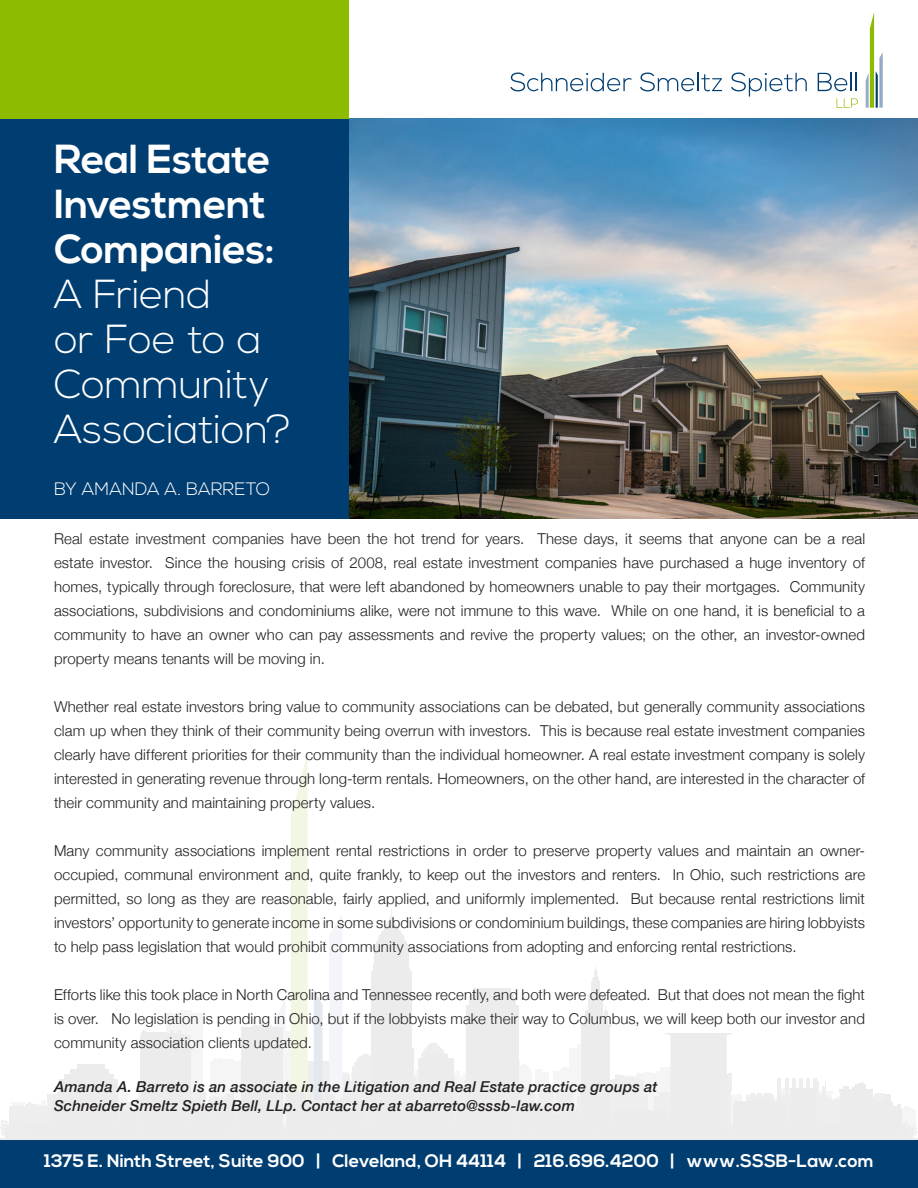
<style>
.page{position:relative;width:918px;height:1188px;background:#fff}
.page>*{position:absolute;margin:0;border:0;box-sizing:border-box;transform-origin:0 0}
.t1{font:300 40.5px/45px "Nexa";letter-spacing:-.005em;color:#fff}
.t2{font:700 40.5px/45px "Nexa";letter-spacing:-.005em;color:#fff}
.t3{font:700 18px "Nexa";color:#fff}
.t4{font:300 18px "Nexa";letter-spacing:.01em;color:#fff}
.Copy{font:300 15px/24px "Helvetica Neue";letter-spacing:.005em;color:#231f20;text-align:justify}
.Copy-2{font:italic 500 15px "Helvetica Neue";letter-spacing:.01em;color:#231f20}
</style>
<div class="page">
<img style="left:349px;top:119px;width:569px;height:399px">
<div style="left:0;top:119px;width:349px;height:399px;background:#003d71"></div>
<div style="left:0;top:0;width:349px;height:119px;background:#8dbb00"></div>
<svg style="left:837px;top:98px;width:21px;height:10px"></svg>
<svg style="left:510px;top:73px;width:122px;height:18px"></svg>
<svg style="left:640px;top:73px;width:82px;height:18px"></svg>
<svg style="left:731px;top:73px;width:76px;height:24px"></svg>
<svg style="left:818px;top:73px;width:39px;height:18px"></svg>
<svg style="left:866px;top:12px;width:17px;height:96px"></svg>
<div style="left:0;top:1141px;width:918px;height:47px;background:#003d71"></div>
<hr style="left:0;top:1138px;width:918px;height:3px;background:#535355">
<svg style="left:0;top:754px;width:918px;height:386px"></svg>
<p class="t2" style="left:54px;top:138px;width:222px">Real Estate<br>Investment<br>Companies:</p>
<p class="t1" style="left:54px;top:273px;width:239px">A Friend<br>or Foe to a<br>Community<br>Association?</p>
<p class="t4" style="left:54px;top:479px;width:218px">BY AMANDA A. BARRETO</p>
<p class="Copy" style="left:54px;top:526px;width:813px">Real estate investment companies have been the hot trend for years. These days, it seems that anyone can be a real estate investor. Since the housing crisis of 2008, real estate investment companies have purchased a huge inventory of homes, typically through foreclosure, that were left abandoned by homeowners unable to pay their mortgages. Community associations, subdivisions and condominiums alike, were not immune to this wave. While on one hand, it is beneficial to a community to have an owner who can pay assessments and revive the property values; on the other, an investor-owned property means tenants will be moving in.</p>
<p class="Copy" style="left:54px;top:694px;width:813px">Whether real estate investors bring value to community associations can be debated, but generally community associations clam up when they think of their community being overrun with investors. This is because real estate investment companies clearly have different priorities for their community than the individual homeowner. A real estate investment company is solely interested in generating revenue through long-term rentals. Homeowners, on the other hand, are interested in the character of their community and maintaining property values.</p>
<p class="Copy" style="left:54px;top:838px;width:813px">Many community associations implement rental restrictions in order to preserve property values and maintain an owner&shy;occupied, communal environment and, quite frankly, to keep out the investors and renters. In Ohio, such restrictions are permitted, so long as they are reasonable, fairly applied, and uniformly implemented. But because rental restrictions limit investors’ opportunity to generate income in some subdivisions or condominium buildings, these companies are hiring lobbyists to help pass legislation that would prohibit community associations from adopting and enforcing rental restrictions.</p>
<p class="Copy" style="left:54px;top:982px;width:813px">Efforts like this took place in North Carolina and Tennessee recently, and both were defeated. But that does not mean the fight is over. No legislation is pending in Ohio, but if the lobbyists make their way to Columbus, we will keep both our investor and community association clients updated.</p>
<p class="Copy-2" style="left:54px;top:1073px;width:605px">Amanda A. Barreto is an associate in the Litigation and Real Estate practice groups at</p>
<p class="Copy-2" style="left:54px;top:1093px;width:523px">Schneider Smeltz Spieth Bell, LLp. Contact her at abarreto@sssb-law.com</p>
<p class="t3" style="left:44px;top:1150px;width:831px">1375 E. Ninth Street, Suite 900 | Cleveland, OH 44114 | 216.696.4200 | www.SSSB-Law.com</p>
</div>
